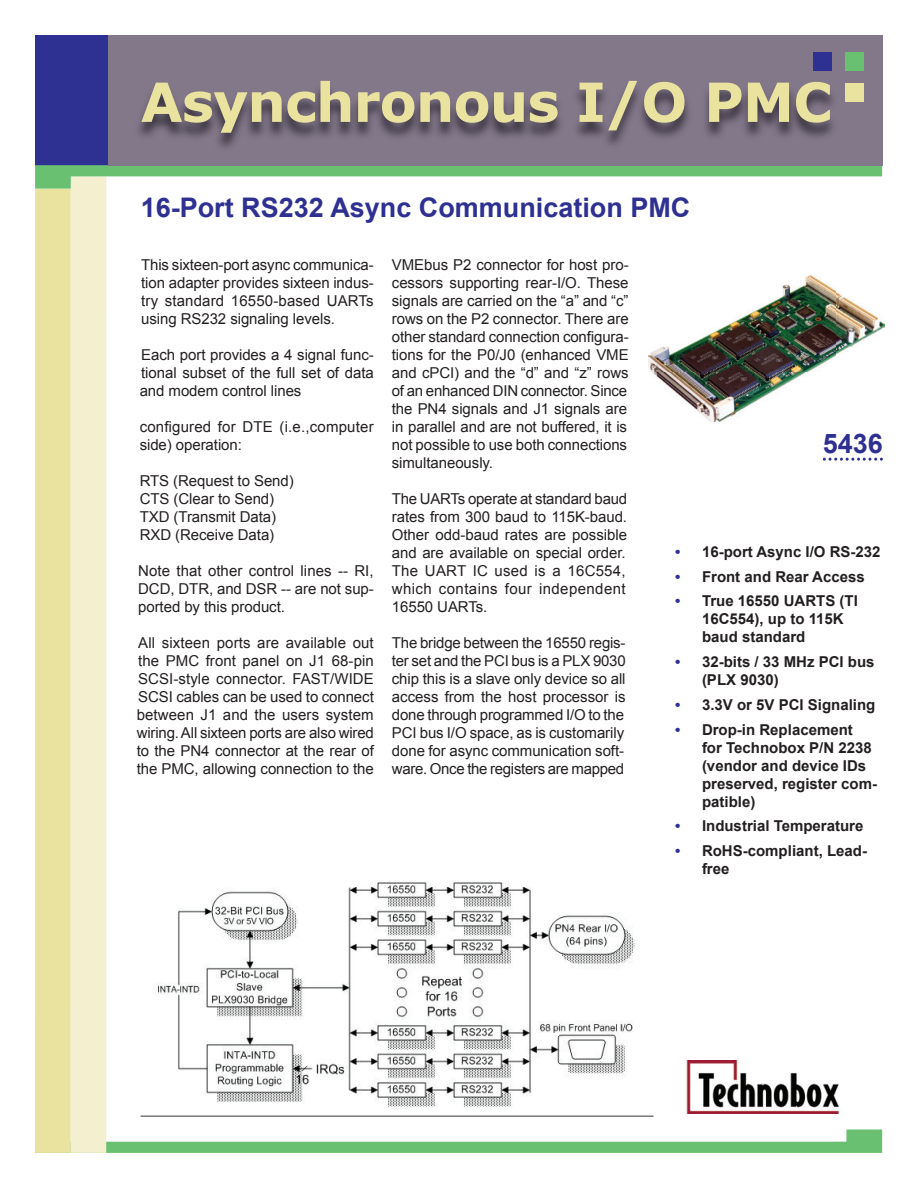
<style>
.page{position:relative;width:918px;height:1188px;background:#fff}
.page>*{position:absolute;margin:0;border:0;box-sizing:border-box;transform-origin:0 0}
.t1{font:700 54px "Verdana";letter-spacing:-.015em;color:#eae29f}
.t2{font:700 27px "Arial";color:#2e3092}
.t3{font:15px/18px "Arial";letter-spacing:-.005em;color:#231f20;text-align:justify}
.t4{font:700 15px/18px "Arial";color:#231f20}
.t5{font:15px/18px "Arial";letter-spacing:.015em;color:#231f20}
.t6{font:700 15px/24.8px "Arial";color:#2e3092}
</style>
<div class="page">
<div style="left:35px;top:35px;width:74px;height:130px;background:#2e3092"></div>
<svg style="left:106px;top:1129px;width:776px;height:24px"></svg>
<div style="left:35px;top:189px;width:36px;height:964px;background:#eae29f"></div>
<div style="left:71px;top:177px;width:35px;height:976px;background:#f4f0cf"></div>
<svg style="left:35px;top:165px;width:847px;height:24px"></svg>
<svg style="left:109px;top:35px;width:774px;height:130px;background:#7a7081"></svg>
<div style="left:845px;top:52px;width:18px;height:18px;background:#69c071"></div>
<div style="left:845px;top:84px;width:18px;height:18px;background:#eae29f"></div>
<div style="left:813px;top:52px;width:19px;height:18px;background:#2e3092"></div>
<img style="left:686px;top:1061px;width:153px;height:53px">
<svg style="left:823px;top:458px;width:60px;height:3px"></svg>
<img style="left:141px;top:881px;width:513px;height:235px">
<img style="left:648px;top:275px;width:236px;height:147px">
<h1 class="t1" style="left:141px;top:68px;width:693px">Asynchronous I/O PMC</h1>
<h2 class="t2" style="left:141px;top:189px;width:551px">16-Port RS232 Async Communication PMC</h2>
<p class="t3" style="left:141px;top:256px;width:234px">This sixteen-port async communica&shy;tion adapter provides sixteen indus&shy;try standard 16550-based UARTs using RS232 signaling levels.</p>
<p class="t3" style="left:140px;top:346px;width:236px">Each port provides a 4 signal func&shy;tional subset of the full set of data and modem control lines</p>
<p class="t5" style="left:140px;top:418px;width:236px">configured for DTE (i.e.,computer side) operation:</p>
<p class="t3" style="left:140px;top:472px;width:156px;text-align:left">RTS (Request to Send)<br>CTS (Clear to Send)<br>TXD (Transmit Data)<br>RXD (Receive Data)</p>
<p class="t3" style="left:138px;top:562px;width:237px">Note that other control lines -- RI, DCD, DTR, and DSR -- are not sup&shy;ported by this product.</p>
<p class="t3" style="left:137px;top:634px;width:239px">All sixteen ports are available out the PMC front panel on J1 68-pin SCSI-style connector. FAST/WIDE SCSI cables can be used to connect between J1 and the users system wiring. All sixteen ports are also wired to the PN4 connector at the rear of the PMC, allowing connection to the</p>
<p class="t3" style="left:392px;top:256px;width:238px">VMEbus P2 connector for host pro&shy;cessors supporting rear-I/O. These signals are carried on the “a” and “c” rows on the P2 connector. There are other standard connection configura&shy;tions for the P0/J0 (enhanced VME and cPCI) and the “d” and “z” rows of an enhanced DIN connector. Since the PN4 signals and J1 signals are in parallel and are not buffered, it is not possible to use both connections simultaneously.</p>
<p class="t3" style="left:392px;top:490px;width:237px">The UARTs operate at standard baud rates from 300 baud to 115K-baud.<br>Other odd-baud rates are possible and are available on special order.<br>The UART IC used is a 16C554, which contains four independent 16550 UARTs.</p>
<p class="t3" style="left:392px;top:634px;width:235px">The bridge between the 16550 regis&shy;ter set and the PCI bus is a PLX 9030 chip this is a slave only device so all access from the host processor is done through programmed I/O to the PCI bus I/O space, as is customarily done for async communication soft&shy;ware. Once the registers are mapped</p>
<h2 class="t2" style="left:823px;top:426px;width:62px">5436</h2>
<p class="t6" style="left:675px;top:540px;width:7px;text-align:justify">• • •</p>
<p class="t6" style="left:675px;top:650px;width:7px">•</p>
<p class="t6" style="left:675px;top:693px;width:7px">• •</p>
<p class="t6" style="left:675px;top:814px;width:7px">• •</p>
<p class="t4" style="left:702px;top:540px;width:180px;line-height:24.8px">16-port Async I/O RS-232<br>Front and Rear Access<br>True 16550 UARTS (TI</p>
<p class="t4" style="left:702px;top:611px;width:143px">16C554), up to 115K baud standard</p>
<p class="t4" style="left:702px;top:653px;width:174px">32-bits / 33 MHz PCI bus (PLX 9030)</p>
<p class="t4" style="left:702px;top:693px;width:175px;line-height:24.8px">3.3V or 5V PCI Signaling<br>Drop-in Replacement</p>
<p class="t4" style="left:702px;top:739px;width:177px">for Technobox P/N 2238 (vendor and device IDs preserved, register com&shy;patible)</p>
<p class="t4" style="left:702px;top:814px;width:167px;line-height:24.8px">Industrial Temperature<br>RoHS-compliant, Lead-</p>
<p class="t4" style="left:702px;top:860px;width:29px">free</p>
</div>
